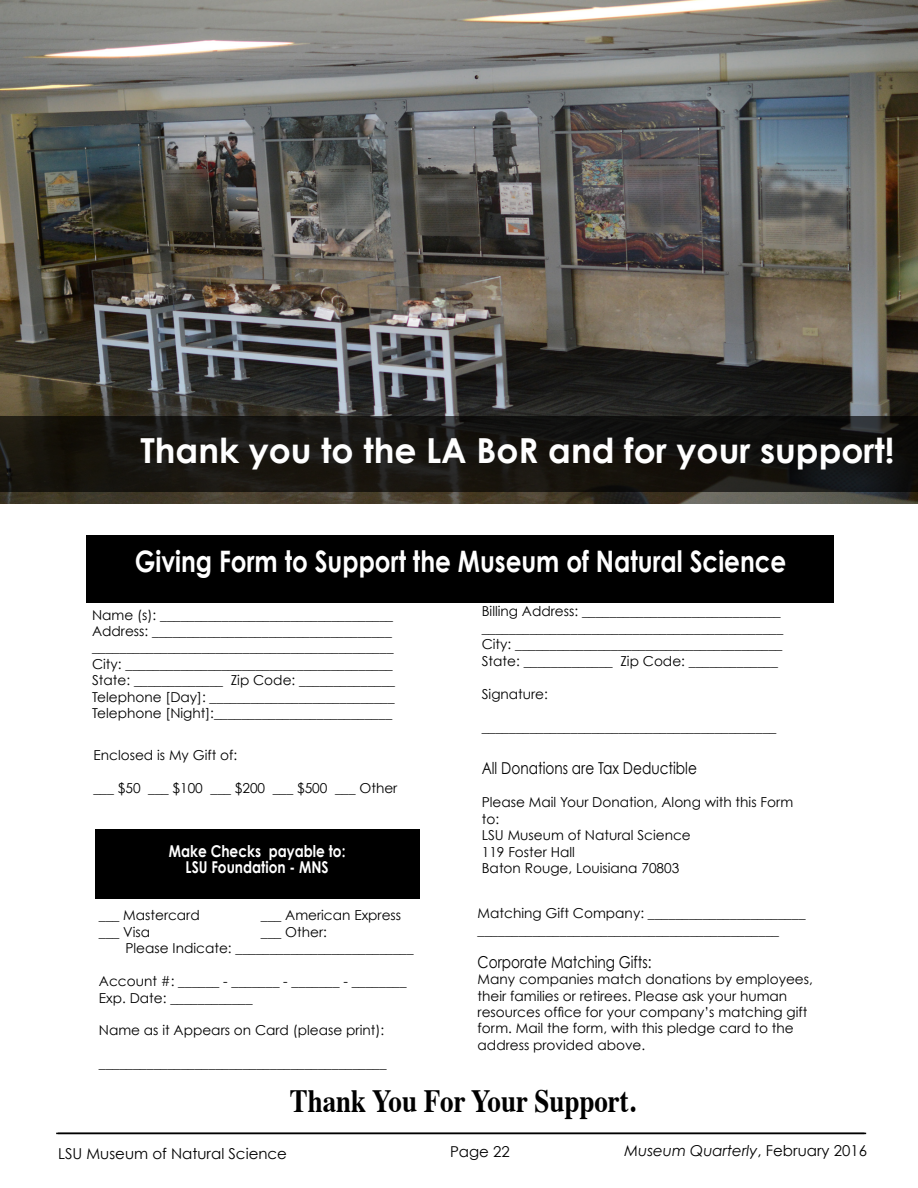
<style>
.page{position:relative;width:918px;height:1188px;background:#fff}
.page>*{position:absolute;margin:0;border:0;box-sizing:border-box;transform-origin:0 0}
.t1{font:700 34.5px "Century Gothic";color:#fff}
.t2{font:700 32.4px "Times";color:#000;scale:.83 1}
.t3{font:700 29.55px "Century Gothic";color:#fff;scale:.83 1}
.t4{font:16.5px "Century Gothic";color:#000;scale:.83 1}
.t5{font:700 16.35px/16.5px "Century Gothic";color:#fff;text-align:center;scale:.84 1}
.t6{font:15px "Century Gothic";color:#000}
.t7{font:italic 15px "Century Gothic";color:#000}
.t8{font:13.65px/16.5px "Century Gothic";color:#000}
.s1{font-style:normal}
</style>
<div class="page">
<img style="left:0;top:0;width:918px;height:504px">
<hr style="left:58px;top:1133px;width:808px;height:1px;background:#000">
<hr style="left:56px;top:1133px;width:809px;height:1px;background:#000">
<div style="left:87px;top:535px;width:747px;height:67px;background:#000"></div>
<div style="left:95px;top:830px;width:325px;height:69px;background:#000"></div>
<svg style="left:0;top:416px;width:918px;height:76px;background:#161410"></svg>
<p class="t1" style="left:140px;top:429px;width:756px">Thank you to the LA BoR and for your support!</p>
<p class="t3" style="left:135px;top:542px;width:787px">Giving Form to Support the Museum of Natural Science</p>
<p class="t8" style="left:92px;top:606px;width:305px">Name (s): __________________________________ Address: ___________________________________ ____________________________________________ City: _______________________________________ State: _____________ Zip Code: ______________ Telephone [Day]: ___________________________ Telephone [Night]:__________________________</p>
<p class="t8" style="left:93px;top:747px;width:145px">Enclosed is My Gift of:</p>
<p class="t8" style="left:93px;top:780px;width:305px">___ $50 ___ $100 ___ $200 ___ $500 ___ Other</p>
<p class="t8" style="left:482px;top:603px;width:303px">Billing Address: _____________________________ ____________________________________________ City: _______________________________________ State: _____________ Zip Code: _____________</p>
<p class="t8" style="left:482px;top:685px;width:68px">Signature:</p>
<p class="t8" style="left:482px;top:718px;width:296px">___________________________________________</p>
<p class="t4" style="left:482px;top:758px;width:261px">All Donations are Tax Deductible</p>
<p class="t8" style="left:482px;top:794px;width:313px">Please Mail Your Donation, Along with this Form to:<br>LSU Museum of Natural Science<br>119 Foster Hall<br>Baton Rouge, Louisiana 70803</p>
<p class="t8" style="left:478px;top:905px;width:329px">Matching Gift Company: _______________________ ____________________________________________</p>
<p class="t4" style="left:478px;top:952px;width:211px">Corporate Matching Gifts:</p>
<p class="t8" style="left:478px;top:971px;width:337px">Many companies match donations by employees, their families or retirees. Please ask your human resources office for your company’s matching gift form. Mail the form, with this pledge card to the address provided above.</p>
<p class="t2" style="left:290px;top:1070px;width:418px">Thank You For Your Support.</p>
<p class="t5" style="left:169px;top:842px;width:212px">Make Checks payable to:<br>LSU Foundation - MNS</p>
<p class="t8" style="left:99px;top:907px;width:102px">___ Mastercard</p>
<p class="t8" style="left:261px;top:907px;width:142px">___ American Express</p>
<p class="t8" style="left:99px;top:923px;width:53px">___ Visa</p>
<p class="t8" style="left:125px;top:923px;width:290px;text-indent:135px">___ Other:<br>Please Indicate: __________________________</p>
<p class="t8" style="left:99px;top:973px;width:309px">Account #: ______ - _______ - _______ - ________<br>Exp. Date: ____________</p>
<p class="t8" style="left:99px;top:1022px;width:287px">Name as it Appears on Card (please print):</p>
<p class="t8" style="left:99px;top:1055px;width:289px">__________________________________________</p>
<p class="t6" style="left:58px;top:1144px;width:230px">LSU Museum of Natural Science</p>
<p class="t6" style="left:450px;top:1143px;width:61px">Page 22</p>
<p class="t7" style="left:624px;top:1141px;width:244px">Museum Quarterly<span class="s1">, February 2016</span></p>
</div>
